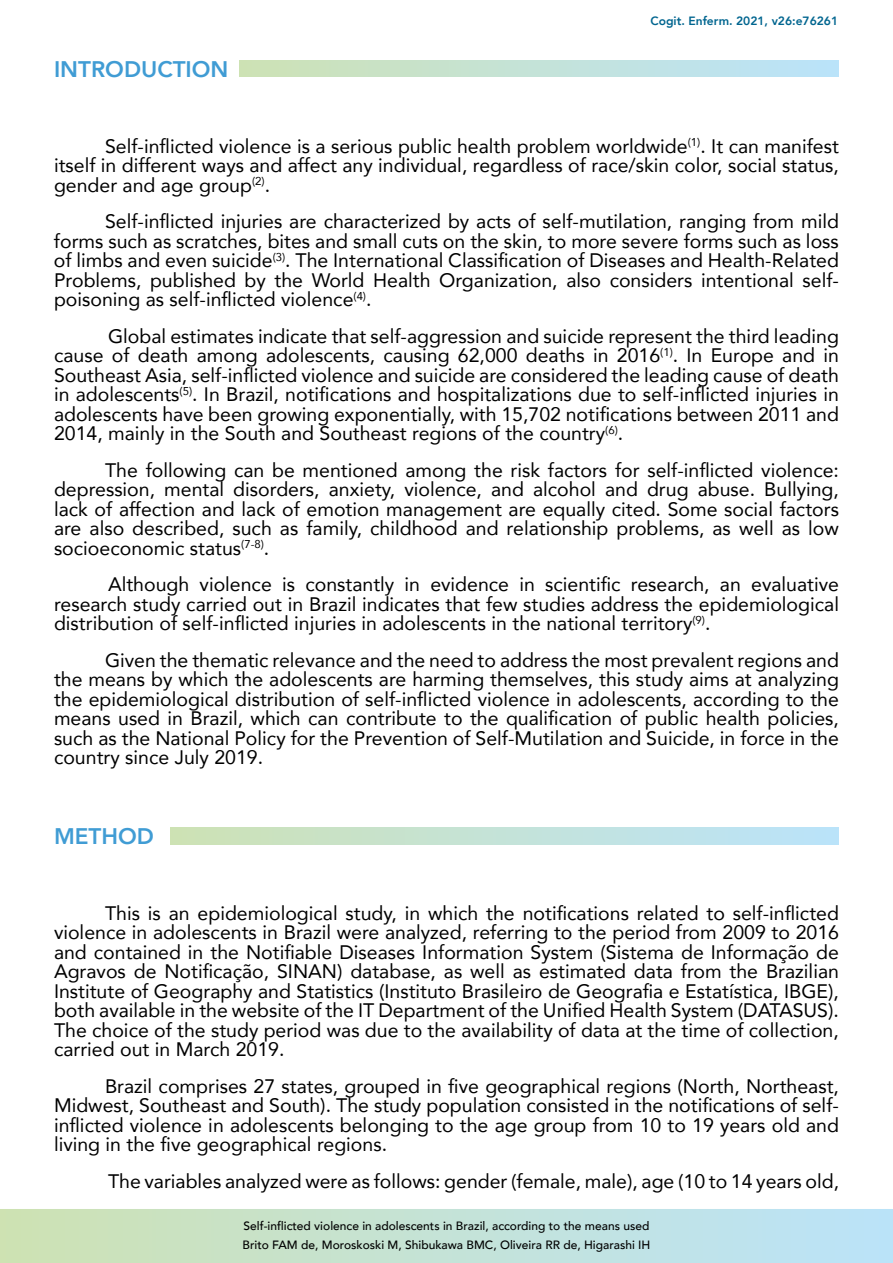
<style>
.page{position:relative;width:893px;height:1263px;background:#fff}
.page>*{position:absolute;margin:0;border:0;box-sizing:border-box;transform-origin:0 0}
.t1{font:800 22.5px "Avenir";color:#409cd4}
.t2{font:19.5px/19.5px "Avenir";color:#000;text-align:justify}
.t3{font:500 12px/18.6px "Avenir";color:#000}
.t4{font:800 12px "Avenir";color:#00658f}
</style>
<div class="page">
<div style="left:240px;top:60px;width:599px;height:17px;background:linear-gradient(to right,#cee2b5,#bae3fb)"></div>
<div style="left:170px;top:828px;width:669px;height:16px;background:linear-gradient(to right,#cee2b5,#bae3fb)"></div>
<svg style="left:0;top:1209px;width:893px;height:54px;background:#c4e2d6"></svg>
<p class="t1" style="left:54px;top:51px;width:176px">INTRODUCTION</p>
<p class="t4" style="left:650px;top:12px;width:189px">Cogit. Enferm. 2021, v26:e76261</p>
<p class="t2" style="left:54px;top:136px;width:786px;text-indent:51px">Self-inflicted violence is a serious public health problem worldwide<sup>(1)</sup>. It can manifest itself in different ways and affect any individual, regardless of race/skin color, social status, gender and age group<sup>(2)</sup>.</p>
<p class="t2" style="left:54px;top:211px;width:786px;text-indent:51px">Self-inflicted injuries are characterized by acts of self-mutilation, ranging from mild forms such as scratches, bites and small cuts on the skin, to more severe forms such as loss of limbs and even suicide<sup>(3)</sup>. The International Classification of Diseases and Health-Related Problems, published by the World Health Organization, also considers intentional self&shy;poisoning as self-inflicted violence<sup>(4)</sup>.</p>
<p class="t2" style="left:54px;top:326px;width:786px;text-indent:54px">Global estimates indicate that self-aggression and suicide represent the third leading cause of death among adolescents, causing 62,000 deaths in 2016<sup>(1)</sup>. In Europe and in Southeast Asia, self-inflicted violence and suicide are considered the leading cause of death in adolescents<sup>(5)</sup>. In Brazil, notifications and hospitalizations due to self-inflicted injuries in adolescents have been growing exponentially, with 15,702 notifications between 2011 and 2014, mainly in the South and Southeast regions of the country<sup>(6)</sup>.</p>
<p class="t2" style="left:54px;top:460px;width:786px;text-indent:51px">The following can be mentioned among the risk factors for self-inflicted violence: depression, mental disorders, anxiety, violence, and alcohol and drug abuse. Bullying, lack of affection and lack of emotion management are equally cited. Some social factors are also described, such as family, childhood and relationship problems, as well as low socioeconomic status<sup>(7-8)</sup>.</p>
<p class="t2" style="left:54px;top:574px;width:786px;text-indent:54px">Although violence is constantly in evidence in scientific research, an evaluative research study carried out in Brazil indicates that few studies address the epidemiological distribution of self-inflicted injuries in adolescents in the national territory<sup>(9)</sup>.</p>
<p class="t2" style="left:54px;top:650px;width:786px;text-indent:51px">Given the thematic relevance and the need to address the most prevalent regions and the means by which the adolescents are harming themselves, this study aims at analyzing the epidemiological distribution of self-inflicted violence in adolescents, according to the means used in Brazil, which can contribute to the qualification of public health policies, such as the National Policy for the Prevention of Self-Mutilation and Suicide, in force in the country since July 2019.</p>
<p class="t1" style="left:54px;top:819px;width:101px">METHOD</p>
<p class="t2" style="left:54px;top:903px;width:787px;text-indent:51px">This is an epidemiological study, in which the notifications related to self-inflicted violence in adolescents in Brazil were analyzed, referring to the period from 2009 to 2016 and contained in the Notifiable Diseases Information System (Sistema de Informação de Agravos de Notificação, SINAN) database, as well as estimated data from the Brazilian Institute of Geography and Statistics (Instituto Brasileiro de Geografia e Estatística, IBGE), both available in the website of the IT Department of the Unified Health System (DATASUS).<br>The choice of the study period was due to the availability of data at the time of collection, carried out in March 2019.</p>
<p class="t2" style="left:54px;top:1076px;width:786px;text-indent:51px">Brazil comprises 27 states, grouped in five geographical regions (North, Northeast, Midwest, Southeast and South). The study population consisted in the notifications of self&shy;inflicted violence in adolescents belonging to the age group from 10 to 19 years old and living in the five geographical regions.</p>
<p class="t2" style="left:108px;top:1171px;width:733px">The variables analyzed were as follows: gender (female, male), age (10 to 14 years old,</p>
<p class="t3" style="left:242px;top:1216px;width:410px">Self-inflicted violence in adolescents in Brazil, according to the means used<br>Brito FAM de, Moroskoski M, Shibukawa BMC, Oliveira RR de, Higarashi IH</p>
</div>
